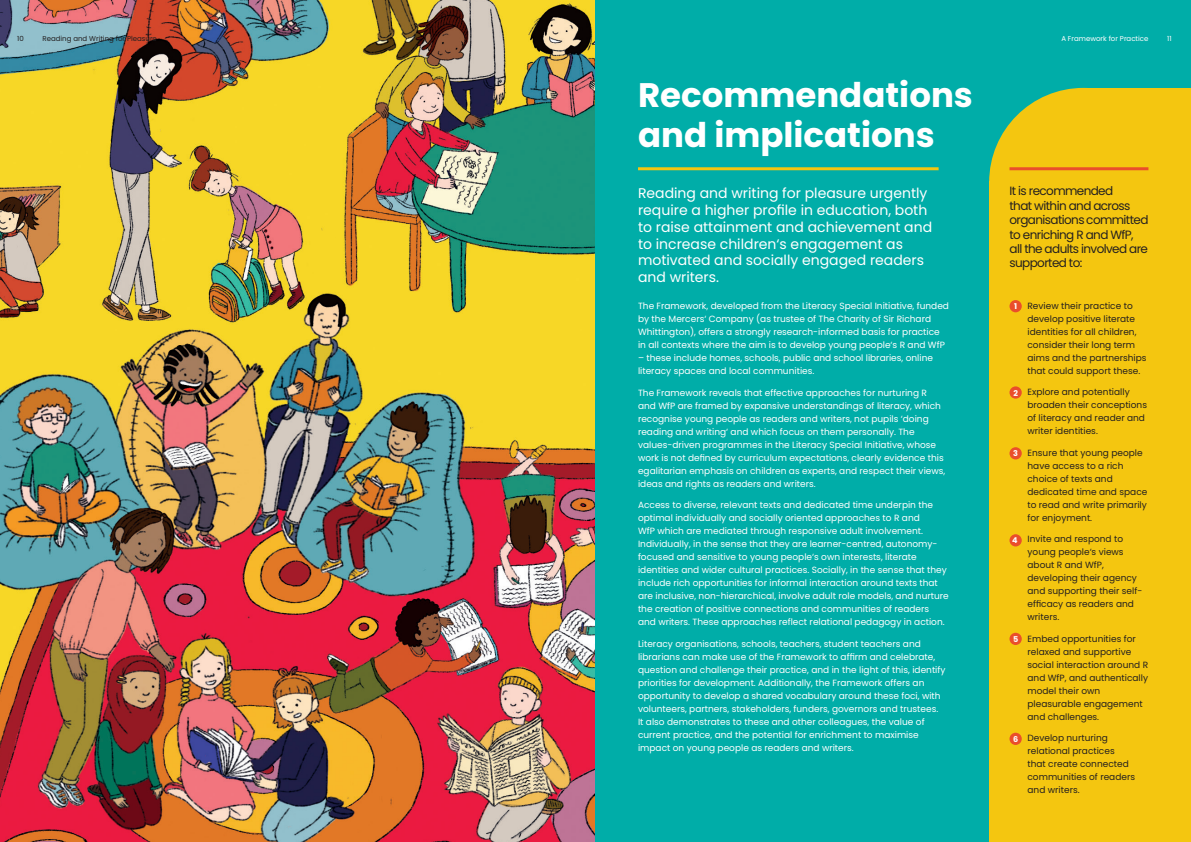
<style>
.page{position:relative;width:1191px;height:842px;background:#fff}
.page>*{position:absolute;margin:0;border:0;box-sizing:border-box;transform-origin:0 0}
.Main_Heading{font:700 34px/40.8px "Poppins";color:#fff}
.Body{font:14px/16.8px "Poppins";color:#fff}
.Body-2{font:12px/14.4px "Poppins";letter-spacing:-.05em;color:#231f20}
.Body-3{font:9px/13px "Poppins";color:#fff}
.Body-4{font:9px/13px "Poppins";color:#231f20}
.t1{font:700 8px "Poppins";color:#fff}
.t2{font:7px "Poppins";color:#231f20}
.t3{font:7px "Poppins";color:#fff}
</style>
<div class="page">
<img style="left:0;top:0;width:595px;height:842px">
<div style="left:595px;top:0;width:596px;height:842px;background:#00ada8"></div>
<hr style="left:638px;top:167px;width:300px;height:3px;background:#f4c610">
<div style="left:989px;top:181px;width:202px;height:661px;background:#f4c610"></div>
<div style="left:989px;top:88px;width:188px;height:188px;background:#f4c610;border-radius:50%"></div>
<div style="left:1083px;top:88px;width:108px;height:188px;background:#f4c610"></div>
<hr style="left:1009px;top:167px;width:139px;height:3px;background:#ea4e2b">
<div style="left:1009px;top:300px;width:12px;height:12px;background:#ea4e2b;border-radius:50%"></div>
<div style="left:1009px;top:386px;width:12px;height:13px;background:#ea4e2b;border-radius:50%"></div>
<div style="left:1009px;top:447px;width:12px;height:12px;background:#ea4e2b;border-radius:50%"></div>
<div style="left:1009px;top:534px;width:12px;height:12px;background:#ea4e2b;border-radius:50%"></div>
<div style="left:1009px;top:633px;width:12px;height:12px;background:#ea4e2b;border-radius:50%"></div>
<div style="left:1009px;top:733px;width:12px;height:12px;background:#ea4e2b;border-radius:50%"></div>
<p class="t2" style="left:17px;top:35px;width:8px">10</p>
<p class="t2" style="left:43px;top:35px;width:116px">Reading and Writing for Pleasure</p>
<p class="t3" style="left:1061px;top:35px;width:89px">A Framework for Practice</p>
<p class="t3" style="left:1167px;top:35px;width:6px">11</p>
<p class="Main_Heading" style="left:638px;top:74px;width:336px">Recommendations and implications</p>
<p class="Body" style="left:638px;top:185px;width:296px">Reading and writing for pleasure urgently require a higher profile in education, both to raise attainment and achievement and to increase children‘s engagement as motivated and socially engaged readers and writers.</p>
<p class="Body-3" style="left:638px;top:300px;width:312px">The Framework, developed from the Literacy Special Initiative, funded by the Mercers‘ Company (as trustee of The Charity of Sir Richard Whittington), offers a strongly research-informed basis for practice in all contexts where the aim is to develop young people‘s R and WfP</p>
<p class="Body-3" style="left:638px;top:352px;width:296px">– these include homes, schools, public and school libraries, online literacy spaces and local communities.</p>
<p class="Body-3" style="left:638px;top:386px;width:309px">The Framework reveals that effective approaches for nurturing R and WfP are framed by expansive understandings of literacy, which recognise young people as readers and writers, not pupils ‘doing reading and writing‘ and which focus on them personally. The values-driven programmes in the Literacy Special Initiative, whose work is not defined by curriculum expectations, clearly evidence this egalitarian emphasis on children as experts, and respect their views, ideas and rights as readers and writers.</p>
<p class="Body-3" style="left:638px;top:499px;width:312px">Access to diverse, relevant texts and dedicated time underpin the optimal individually and socially oriented approaches to R and<br>WfP which are mediated through responsive adult involvement.<br>Individually, in the sense that they are learner-centred, autonomy&shy;focused and sensitive to young people‘s own interests, literate identities and wider cultural practices. Socially, in the sense that they include rich opportunities for informal interaction around texts that are inclusive, non-hierarchical, involve adult role models, and nurture the creation of positive connections and communities of readers and writers. These approaches reflect relational pedagogy in action.</p>
<p class="Body-3" style="left:638px;top:637px;width:309px">Literacy organisations, schools, teachers, student teachers and librarians can make use of the Framework to affirm and celebrate, question and challenge their practice, and in the light of this, identify priorities for development. Additionally, the Framework offers an opportunity to develop a shared vocabulary around these foci, with volunteers, partners, stakeholders, funders, governors and trustees.<br>It also demonstrates to these and other colleagues, the value of current practice, and the potential for enrichment to maximise impact on young people as readers and writers.</p>
<p class="Body-2" style="left:1009px;top:184px;width:140px">It is recommended<br>that within and across organisations committed to enriching R and WfP, all the adults involved are supported to:</p>
<p class="Body-4" style="left:1027px;top:299px;width:120px">Review their practice to develop positive literate identities for all children, consider their long term aims and the partnerships that could support these.</p>
<p class="Body-4" style="left:1027px;top:386px;width:121px">Explore and potentially broaden their conceptions of literacy and reader and writer identities.</p>
<p class="Body-4" style="left:1027px;top:446px;width:121px">Ensure that young people have access to a rich choice of texts and dedicated time and space to read and write primarily for enjoyment.</p>
<p class="Body-4" style="left:1027px;top:533px;width:116px">Invite and respond to young people‘s views about R and WfP, developing their agency and supporting their self&shy;efficacy as readers and writers.</p>
<p class="Body-4" style="left:1027px;top:632px;width:122px">Embed opportunities for relaxed and supportive social interaction around R and WfP, and authentically model their own pleasurable engagement and challenges.</p>
<p class="Body-4" style="left:1027px;top:732px;width:109px">Develop nurturing relational practices that create connected communities of readers and writers.</p>
<p class="t1" style="left:1014px;top:302px;width:5px">1</p>
<p class="t1" style="left:1013px;top:388px;width:6px">2</p>
<p class="t1" style="left:1013px;top:449px;width:6px">3</p>
<p class="t1" style="left:1012px;top:536px;width:7px">4</p>
<p class="t1" style="left:1013px;top:634px;width:7px">5</p>
<p class="t1" style="left:1013px;top:734px;width:7px">6</p>
</div>
